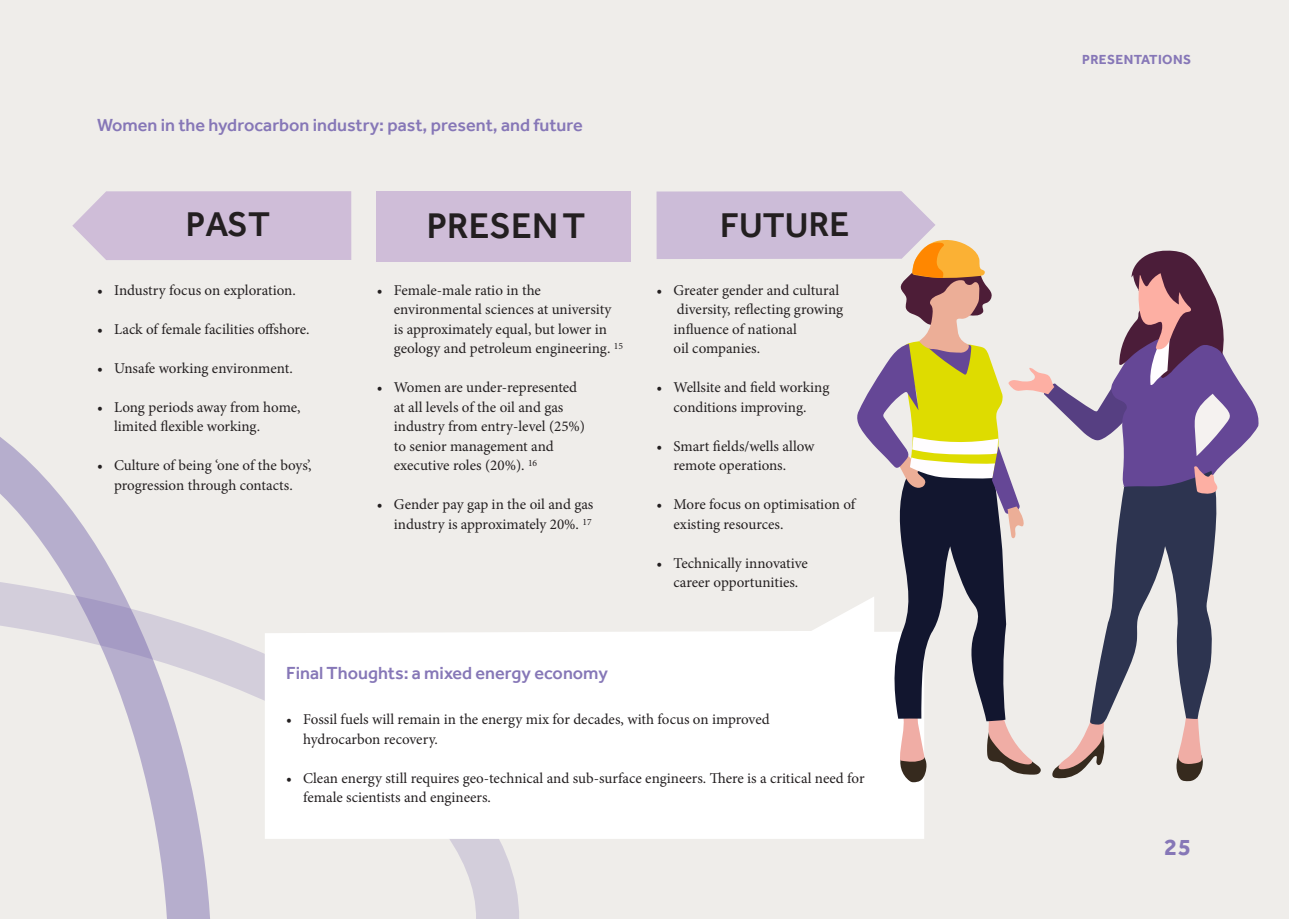
<style>
.page{position:relative;width:1289px;height:919px;background:#fff}
.page>*{position:absolute;margin:0;border:0;box-sizing:border-box;transform-origin:0 0}
.t1{font:500 36.6px "Effra";color:#231f20}
.t2{font:500 35.25px "Effra";letter-spacing:-.005em;color:#231f20}
.t3{font:700 24px "Effra";color:#8677b7}
.t4{font:500 18px "Effra";color:#8677b7}
.t5{font:15px/19.5px "Minion Pro";color:#231f20}
.t6{font:700 13.5px "Effra";letter-spacing:.03em;color:#8677b7}
</style>
<div class="page">
<div style="left:0;top:0;width:1288px;height:918px;background:#efedea"></div>
<svg style="left:219px;top:636px;width:364px;height:282px"></svg>
<div style="left:265px;top:632px;width:659px;height:206px;background:#fff"></div>
<svg style="left:0;top:437px;width:219px;height:481px"></svg>
<svg style="left:72px;top:191px;width:279px;height:69px;background:#d1c0d9"></svg>
<div style="left:377px;top:191px;width:254px;height:70px;background:#cfbdd8"></div>
<svg style="left:656px;top:191px;width:603px;height:591px"></svg>
<p class="t4" style="left:97px;top:114px;width:487px">Women in the hydrocarbon industry: past, present, and future</p>
<h2 class="t2" style="left:186px;top:203px;width:86px">PAST</h2>
<h1 class="t1" style="left:427px;top:204px;width:160px">PRESENT</h1>
<h2 class="t2" style="left:720px;top:204px;width:131px">FUTURE</h2>
<p class="t5" style="left:97px;top:280px;width:200px">• Industry focus on exploration.</p>
<p class="t5" style="left:97px;top:319px;width:214px">• Lack of female facilities offshore.</p>
<p class="t5" style="left:97px;top:358px;width:197px">• Unsafe working environment.</p>
<p class="t5" style="left:114px;top:397px;width:188px;text-indent:-17px">• Long periods away from home, limited flexible working.</p>
<p class="t5" style="left:97px;top:456px;width:216px;text-align:center">• Culture of being ‘one of the boys’, progression through contacts.</p>
<p class="t5" style="left:394px;top:280px;width:231px;text-indent:-17px">• Female-male ratio in the environmental sciences at university is approximately equal, but lower in geology and petroleum engineering. <sup>15</sup></p>
<p class="t5" style="left:394px;top:378px;width:193px;text-indent:-17px">• Women are under-represented at all levels of the oil and gas industry from entry-level (25%) to senior management and executive roles (20%). <sup>16</sup></p>
<p class="t5" style="left:377px;top:495px;width:218px;text-align:right">• Gender pay gap in the oil and gas industry is approximately 20%. <sup>17</sup></p>
<p class="t5" style="left:673px;top:280px;width:171px;text-indent:-17px">• Greater gender and cultural diversity, reflecting growing influence of national<br>oil companies.</p>
<p class="t5" style="left:656px;top:378px;width:174px;text-align:center">• Wellsite and field working conditions improving.</p>
<p class="t5" style="left:673px;top:436px;width:142px;text-indent:-17px">• Smart fields/wells allow remote operations.</p>
<p class="t5" style="left:673px;top:495px;width:183px;text-indent:-17px">• More focus on optimisation of existing resources.</p>
<p class="t5" style="left:656px;top:553px;width:153px;text-align:center">• Technically innovative career opportunities.</p>
<p class="t4" style="left:286px;top:662px;width:323px">Final Thoughts: a mixed energy economy</p>
<p class="t5" style="left:303px;top:709px;width:468px;text-indent:-17px">• Fossil fuels will remain in the energy mix for decades, with focus on improved hydrocarbon recovery.</p>
<p class="t5" style="left:303px;top:768px;width:563px;text-indent:-17px">• Clean energy still requires geo-technical and sub-surface engineers. There is a critical need for female scientists and engineers.</p>
<p class="t6" style="left:1082px;top:51px;width:110px">PRESENTATIONS</p>
<h3 class="t3" style="left:1164px;top:832px;width:28px">25</h3>
</div>
